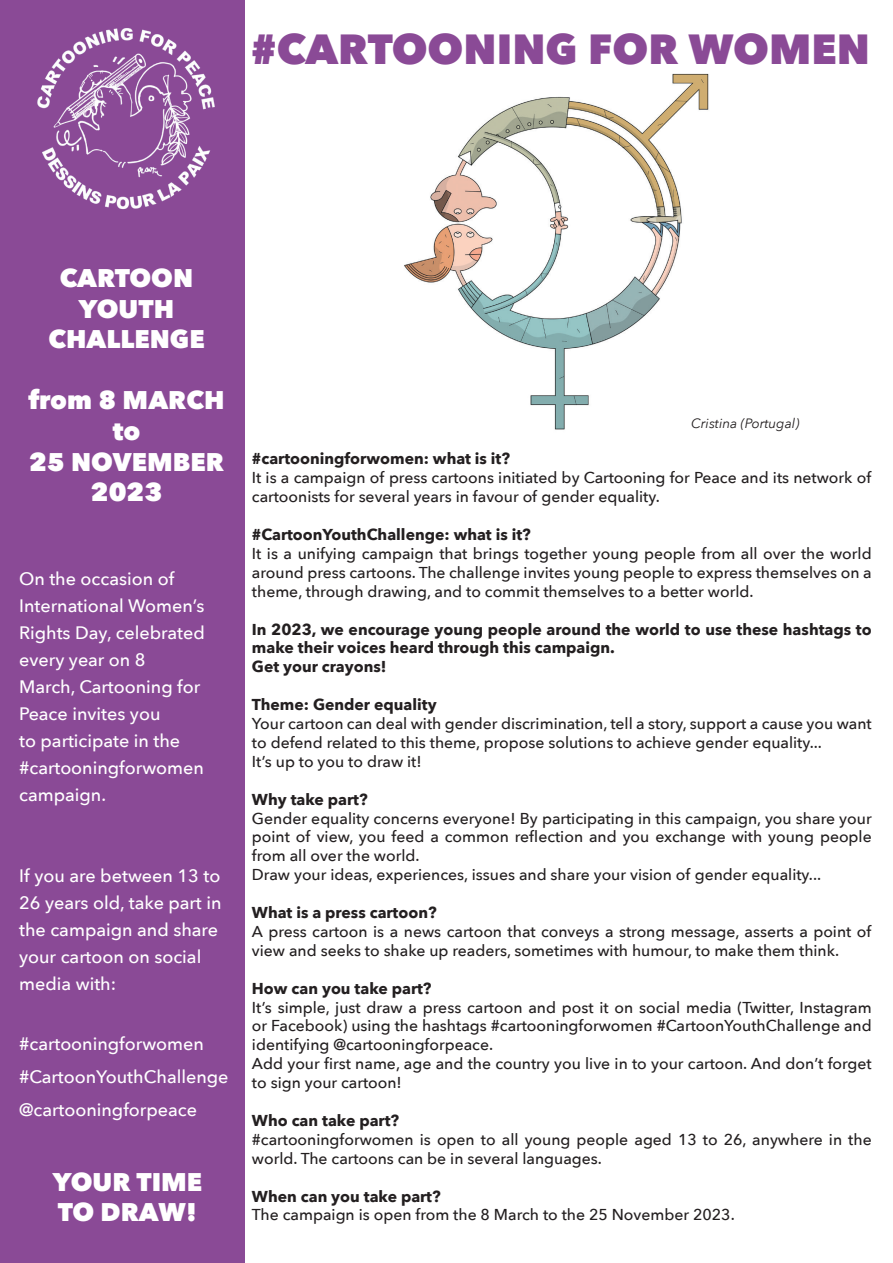
<style>
.page{position:relative;width:893px;height:1263px;background:#fff}
.page>*{position:absolute;margin:0;border:0;box-sizing:border-box;transform-origin:0 0}
.t1{font:800 42px "Avenir Next";color:#8a4a96}
.t2{font:800 25.5px/30.6px "Avenir Next";color:#fff;text-align:center}
.t3{font:500 18px/27px "Avenir Next";color:#fff}
.t4{font:500 15.75px/18.9px "Avenir Next";color:#231f20}
.t5{font:700 15.75px/18.9px "Avenir Next";color:#231f20}
.t6{font:italic 13.5px "Avenir Next";color:#231f20}
</style>
<div class="page">
<img style="left:404px;top:73px;width:305px;height:357px">
<div style="left:0;top:0;width:244px;height:1263px;background:#8a4a96"></div>
<img style="left:37px;top:28px;width:178px;height:182px">
<h1 class="t1" style="left:251px;top:23px;width:620px">#CARTOONING FOR WOMEN</h1>
<h2 class="t2" style="left:48px;top:263px;width:158px">CARTOON<br>YOUTH<br>CHALLENGE</h2>
<h2 class="t2" style="left:29px;top:385px;width:198px">from 8 MARCH to<br>25 NOVEMBER<br>2023</h2>
<p class="t3" style="left:19px;top:564px;width:187px">On the occasion of<br>International Women’s<br>Rights Day, celebrated every year on 8<br>March, Cartooning for<br>Peace invites you<br>to participate in the #cartooningforwomen campaign.</p>
<p class="t3" style="left:19px;top:861px;width:204px">If you are between 13 to<br>26 years old, take part in the campaign and share your cartoon on social media with:</p>
<p class="t3" style="left:19px;top:1026px;width:211px;line-height:33px">#cartooningforwomen #CartoonYouthChallenge @cartooningforpeace</p>
<h2 class="t2" style="left:53px;top:1166px;width:151px;text-align:left">YOUR TIME<br>TO DRAW!</h2>
<p class="t6" style="left:691px;top:412px;width:110px">Cristina (Portugal)</p>
<p class="t5" style="left:252px;top:449px;width:260px">#cartooningforwomen: what is it?</p>
<p class="t4" style="left:252px;top:468px;width:621px">It is a campaign of press cartoons initiated by Cartooning for Peace and its network of cartoonists for several years in favour of gender equality.</p>
<p class="t5" style="left:252px;top:525px;width:280px">#CartoonYouthChallenge: what is it?</p>
<p class="t4" style="left:252px;top:543px;width:621px;text-align:justify">It is a unifying campaign that brings together young people from all over the world around press cartoons. The challenge invites young people to express themselves on a theme, through drawing, and to commit themselves to a better world.</p>
<p class="t5" style="left:252px;top:619px;width:621px">In 2023, we encourage young people around the world to use these hashtags to make their voices heard through this campaign.<br>Get your crayons!</p>
<p class="t5" style="left:252px;top:695px;width:186px">Theme: Gender equality</p>
<p class="t4" style="left:252px;top:713px;width:621px">Your cartoon can deal with gender discrimination, tell a story, support a cause you want to defend related to this theme, propose solutions to achieve gender equality...<br>It’s up to you to draw it!</p>
<p class="t5" style="left:252px;top:789px;width:117px">Why take part?</p>
<p class="t4" style="left:252px;top:808px;width:621px">Gender equality concerns everyone! By participating in this campaign, you share your point of view, you feed a common reflection and you exchange with young people from all over the world.<br>Draw your ideas, experiences, issues and share your vision of gender equality...</p>
<p class="t5" style="left:252px;top:903px;width:186px">What is a press cartoon?</p>
<p class="t4" style="left:252px;top:921px;width:621px">A press cartoon is a news cartoon that conveys a strong message, asserts a point of view and seeks to shake up readers, sometimes with humour, to make them think.</p>
<p class="t5" style="left:252px;top:978px;width:181px">How can you take part?</p>
<p class="t4" style="left:252px;top:997px;width:621px">It’s simple, just draw a press cartoon and post it on social media (Twitter, Instagram or Facebook) using the hashtags #cartooningforwomen #CartoonYouthChallenge and identifying @cartooningforpeace.<br>Add your first name, age and the country you live in to your cartoon. And don’t forget to sign your cartoon!</p>
<p class="t5" style="left:252px;top:1111px;width:149px">Who can take part?</p>
<p class="t4" style="left:252px;top:1129px;width:621px">#cartooningforwomen is open to all young people aged 13 to 26, anywhere in the world. The cartoons can be in several languages.</p>
<p class="t5" style="left:252px;top:1186px;width:190px">When can you take part?</p>
<p class="t4" style="left:252px;top:1205px;width:484px">The campaign is open from the 8 March to the 25 November 2023.</p>
</div>
